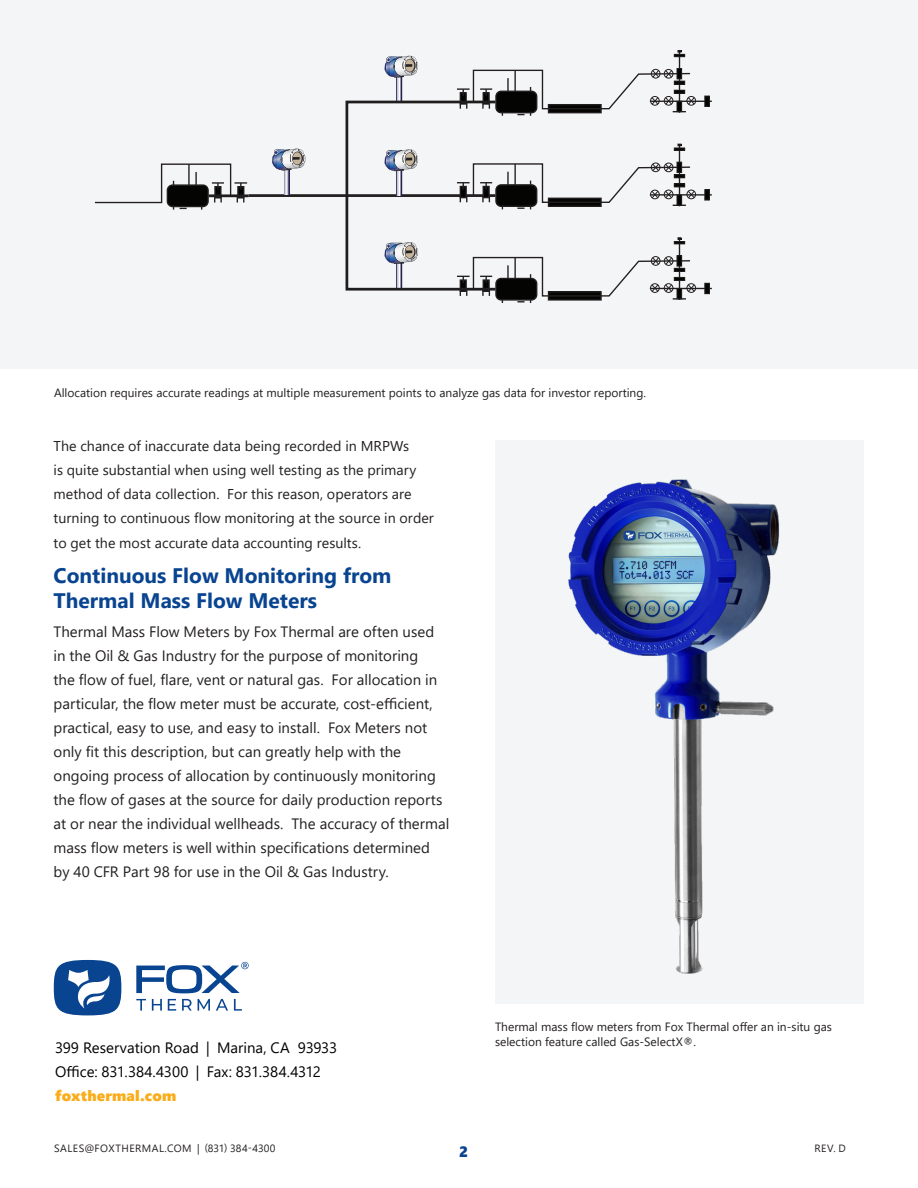
<style>
.page{position:relative;width:918px;height:1188px;background:#fff}
.page>*{position:absolute;margin:0;border:0;box-sizing:border-box;transform-origin:0 0}
.intro{font:700 21px/25.5px "Segoe UI";color:#094491}
.body_txt{font:15px/24px "Segoe UI";color:#231f20}
.address{font:15px "Segoe UI";color:#000}
.address-2{font:15px "Segoe UI Black";letter-spacing:.01em;color:#faad19}
.t1{font:15px "Segoe UI Black";color:#094491}
.body_txt-2{font:14.25px/24px "Segoe UI";color:#231f20}
.t2{font:12px/15px "Segoe UI";color:#231f20}
.t3{font:10.5px "Segoe UI";letter-spacing:.045em;color:#231f20}
</style>
<div class="page">
<div style="left:54px;top:960px;width:67px;height:55px;background:#094491;border-radius:50%"></div>
<svg style="left:68px;top:970px;width:42px;height:38px"></svg>
<svg style="left:136px;top:999px;width:10px;height:12px"></svg>
<svg style="left:152px;top:999px;width:10px;height:12px"></svg>
<svg style="left:168px;top:999px;width:8px;height:12px"></svg>
<svg style="left:182px;top:999px;width:10px;height:12px"></svg>
<svg style="left:198px;top:999px;width:12px;height:12px"></svg>
<svg style="left:216px;top:999px;width:12px;height:12px"></svg>
<svg style="left:234px;top:999px;width:8px;height:12px"></svg>
<svg style="left:136px;top:962px;width:113px;height:31px"></svg>
<div style="left:0;top:0;width:918px;height:369px;background:#f4f5f6"></div>
<hr style="left:650px;top:101px;width:62px;height:1px;background:#231f20">
<div style="left:687px;top:96px;width:9px;height:10px;border:1px solid #231f20;border-radius:50%"></div>
<hr style="left:705px;top:96px;width:4px;height:10px;background:#040503">
<div style="left:704px;top:96px;width:6px;height:11px;border:1px solid #231f20"></div>
<hr style="left:249px;top:194px;width:246px;height:3px;background:#231f20">
<hr style="left:650px;top:194px;width:62px;height:2px;background:#231f20">
<div style="left:687px;top:190px;width:9px;height:9px;border:1px solid #231f20;border-radius:50%"></div>
<hr style="left:705px;top:190px;width:4px;height:10px;background:#040503">
<div style="left:704px;top:189px;width:6px;height:11px;border:1px solid #231f20"></div>
<hr style="left:650px;top:288px;width:62px;height:1px;background:#231f20">
<div style="left:687px;top:283px;width:9px;height:10px;border:1px solid #231f20;border-radius:50%"></div>
<hr style="left:705px;top:283px;width:4px;height:11px;background:#040503">
<div style="left:704px;top:283px;width:6px;height:11px;border:1px solid #231f20"></div>
<svg style="left:344px;top:50px;width:351px;height:253px"></svg>
<svg style="left:95px;top:163px;width:152px;height:47px"></svg>
<hr style="left:209px;top:194px;width:40px;height:3px;background:#201d1e">
<svg style="left:272px;top:149px;width:34px;height:46px"></svg>
<div style="left:495px;top:440px;width:369px;height:564px;background:#f4f5f6"></div>
<img style="left:568px;top:479px;width:212px;height:495px">
<p class="t2" style="left:54px;top:384px;width:594px">Allocation requires accurate readings at multiple measurement points to analyze gas data for investor reporting.</p>
<p class="body_txt-2" style="left:54px;top:432px;width:382px">The chance of inaccurate data being recorded in MRPWs<br>is quite substantial when using well testing as the primary method of data collection. For this reason, operators are turning to continuous flow monitoring at the source in order</p>
<p class="body_txt-2" style="left:54px;top:530px;width:309px">to get the most accurate data accounting results.</p>
<p class="intro" style="left:54px;top:561px;width:339px">Continuous Flow Monitoring from<br>Thermal Mass Flow Meters</p>
<p class="body_txt" style="left:54px;top:618px;width:397px">Thermal Mass Flow Meters by Fox Thermal are often used in the Oil &amp; Gas Industry for the purpose of monitoring<br>the flow of fuel, flare, vent or natural gas. For allocation in particular, the flow meter must be accurate, cost-efficient, practical, easy to use, and easy to install. Fox Meters not only fit this description, but can greatly help with the ongoing process of allocation by continuously monitoring the flow of gases at the source for daily production reports at or near the individual wellheads. The accuracy of thermal mass flow meters is well within specifications determined by 40 CFR Part 98 for use in the Oil &amp; Gas Industry.</p>
<p class="address" style="left:55px;top:1034px;width:284px">399 Reservation Road | Marina, CA 93933</p>
<p class="address" style="left:55px;top:1058px;width:267px">Office: 831.384.4300 | Fax: 831.384.4312</p>
<p class="address-2" style="left:55px;top:1085px;width:123px">foxthermal.com</p>
<p class="t2" style="left:495px;top:1018px;width:338px">Thermal mass flow meters from Fox Thermal offer an in-situ gas selection feature called Gas-SelectX®.</p>
<p class="t3" style="left:54px;top:1138px;width:223px">SALES@FOXTHERMAL.COM | (831) 384-4300</p>
<p class="t3" style="left:814px;top:1138px;width:33px">REV. D</p>
<p class="t1" style="left:459px;top:1141px;width:10px">2</p>
</div>
